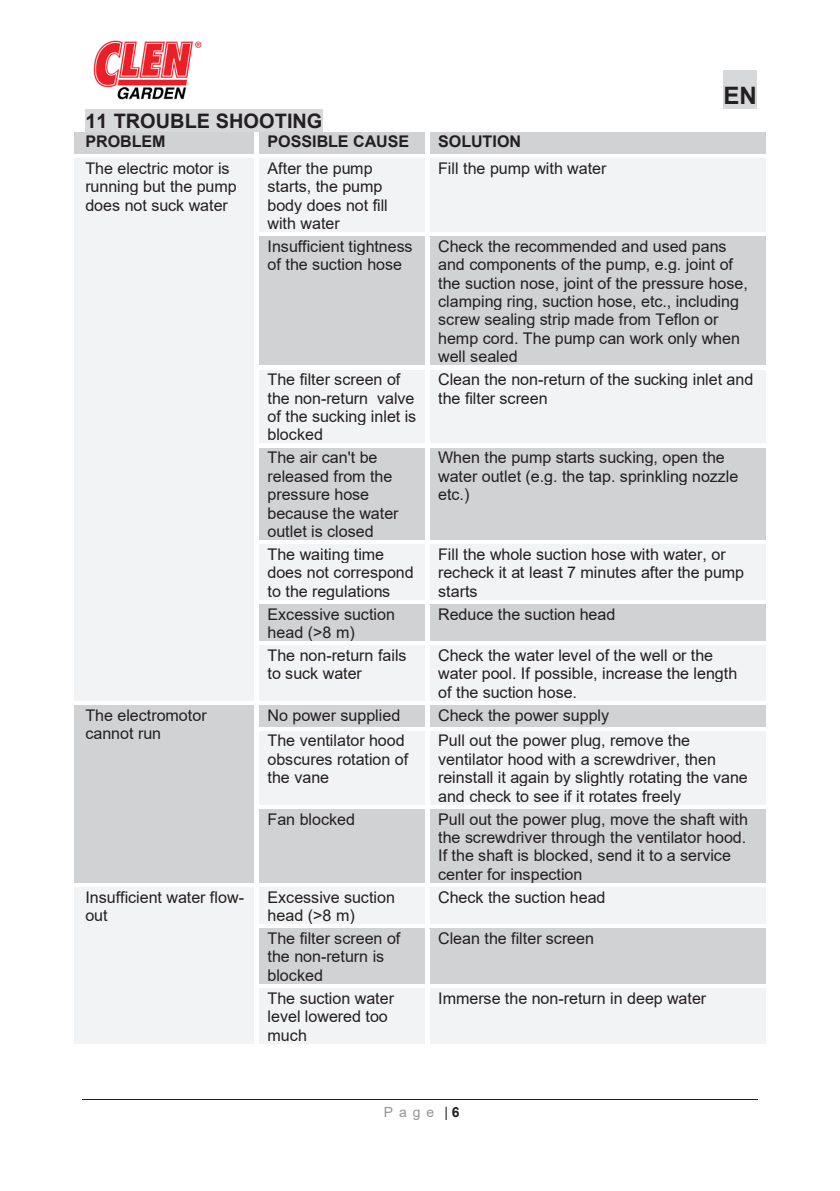
<style>
.page{position:relative;width:840px;height:1191px;background:#fff}
.page>*{position:absolute;margin:0;border:0;box-sizing:border-box;transform-origin:0 0}
.t1{font:700 24px "Arial";color:#231f20}
.t2{font:700 20px "Arial";color:#231f20}
.t3{font:16px/18.4px "Arial";letter-spacing:-.005em;color:#231f20}
.t4{font:700 16px "Arial";color:#231f20}
.t5{font:14px "Arial";color:#939598}
.s1{color:#231f20}
.s2{font-weight:700;color:#231f20}
</style>
<div class="page">
<div style="left:723px;top:71px;width:33px;height:38px;background:#d7d8da"></div>
<hr style="left:82px;top:1099px;width:675px;height:1px;background:#231f20">
<div style="left:85px;top:109px;width:237px;height:23px;background:#d7d8da"></div>
<div style="left:74px;top:132px;width:180px;height:22px;background:#d1d2d4"></div>
<div style="left:259px;top:132px;width:166px;height:22px;background:#d1d2d4"></div>
<div style="left:429px;top:132px;width:336px;height:22px;background:#d1d2d4"></div>
<div style="left:74px;top:159px;width:180px;height:542px;background:#f2f3f4"></div>
<div style="left:259px;top:159px;width:166px;height:73px;background:#f2f3f4"></div>
<div style="left:429px;top:159px;width:336px;height:73px;background:#f2f3f4"></div>
<hr style="left:74px;top:158px;width:180px;height:1px;background:#f2f3f4">
<hr style="left:259px;top:158px;width:166px;height:1px;background:#f2f3f4">
<hr style="left:429px;top:158px;width:336px;height:1px;background:#f2f3f4">
<div style="left:259px;top:237px;width:166px;height:129px;background:#d1d2d4"></div>
<div style="left:429px;top:237px;width:336px;height:129px;background:#d1d2d4"></div>
<hr style="left:259px;top:236px;width:166px;height:1px;background:#d1d2d4">
<hr style="left:429px;top:236px;width:336px;height:1px;background:#d1d2d4">
<div style="left:259px;top:370px;width:166px;height:74px;background:#f2f3f4"></div>
<div style="left:429px;top:370px;width:336px;height:74px;background:#f2f3f4"></div>
<div style="left:259px;top:448px;width:166px;height:92px;background:#d1d2d4"></div>
<div style="left:429px;top:448px;width:336px;height:92px;background:#d1d2d4"></div>
<div style="left:259px;top:545px;width:166px;height:55px;background:#f2f3f4"></div>
<div style="left:429px;top:545px;width:336px;height:55px;background:#f2f3f4"></div>
<hr style="left:259px;top:544px;width:166px;height:1px;background:#f2f3f4">
<hr style="left:429px;top:544px;width:336px;height:1px;background:#f2f3f4">
<div style="left:259px;top:604px;width:166px;height:37px;background:#d1d2d4"></div>
<div style="left:429px;top:604px;width:336px;height:37px;background:#d1d2d4"></div>
<div style="left:259px;top:646px;width:166px;height:55px;background:#f2f3f4"></div>
<div style="left:429px;top:646px;width:336px;height:55px;background:#f2f3f4"></div>
<hr style="left:259px;top:645px;width:166px;height:1px;background:#f2f3f4">
<hr style="left:429px;top:645px;width:336px;height:1px;background:#f2f3f4">
<div style="left:74px;top:706px;width:180px;height:177px;background:#d1d2d4"></div>
<div style="left:259px;top:706px;width:166px;height:21px;background:#d1d2d4"></div>
<div style="left:429px;top:706px;width:336px;height:21px;background:#d1d2d4"></div>
<hr style="left:74px;top:705px;width:180px;height:1px;background:#d1d2d4">
<hr style="left:259px;top:705px;width:166px;height:1px;background:#d1d2d4">
<hr style="left:429px;top:705px;width:336px;height:1px;background:#d1d2d4">
<div style="left:259px;top:731px;width:166px;height:74px;background:#f2f3f4"></div>
<div style="left:429px;top:731px;width:336px;height:74px;background:#f2f3f4"></div>
<div style="left:259px;top:809px;width:166px;height:74px;background:#d1d2d4"></div>
<div style="left:429px;top:809px;width:336px;height:74px;background:#d1d2d4"></div>
<div style="left:74px;top:887px;width:180px;height:156px;background:#f2f3f4"></div>
<div style="left:259px;top:887px;width:166px;height:37px;background:#f2f3f4"></div>
<div style="left:429px;top:887px;width:336px;height:37px;background:#f2f3f4"></div>
<div style="left:259px;top:929px;width:166px;height:55px;background:#d1d2d4"></div>
<div style="left:429px;top:929px;width:336px;height:55px;background:#d1d2d4"></div>
<div style="left:259px;top:988px;width:166px;height:55px;background:#f2f3f4"></div>
<div style="left:429px;top:988px;width:336px;height:55px;background:#f2f3f4"></div>
<img style="left:93px;top:40px;width:109px;height:60px">
<h1 class="t1" style="left:723px;top:79px;width:35px">EN</h1>
<p class="t2" style="left:85px;top:107px;width:238px">11 TROUBLE SHOOTING</p>
<p class="t4" style="left:85px;top:130px;width:82px">PROBLEM</p>
<p class="t4" style="left:267px;top:130px;width:143px">POSSIBLE CAUSE</p>
<p class="t4" style="left:438px;top:130px;width:84px">SOLUTION</p>
<p class="t3" style="left:85px;top:159px;width:153px">The electric motor is running but the pump does not suck water</p>
<p class="t3" style="left:267px;top:159px;width:122px">After the pump starts, the pump body does not fill with water</p>
<p class="t3" style="left:438px;top:159px;width:170px">Fill the pump with water</p>
<p class="t3" style="left:267px;top:237px;width:146px">Insufficient tightness of the suction hose</p>
<p class="t3" style="left:438px;top:237px;width:311px">Check the recommended and used pans and components of the pump, e.g. joint of the suction nose, joint of the pressure hose, clamping ring, suction hose, etc., including screw sealing strip made from Teflon or hemp cord. The pump can work only when well sealed</p>
<p class="t3" style="left:267px;top:370px;width:150px">The filter screen of the non-return valve of the sucking inlet is blocked</p>
<p class="t3" style="left:438px;top:370px;width:316px">Clean the non-return of the sucking inlet and the filter screen</p>
<p class="t3" style="left:267px;top:448px;width:133px">The air can't be released from the pressure hose because the water outlet is closed</p>
<p class="t3" style="left:438px;top:448px;width:302px">When the pump starts sucking, open the water outlet (e.g. the tap. sprinkling nozzle etc.)</p>
<p class="t3" style="left:267px;top:545px;width:148px">The waiting time does not correspond to the regulations</p>
<p class="t3" style="left:438px;top:545px;width:307px">Fill the whole suction hose with water, or recheck it at least 7 minutes after the pump starts</p>
<p class="t3" style="left:267px;top:604px;width:129px">Excessive suction head (&gt;8 m)</p>
<p class="t3" style="left:438px;top:604px;width:179px">Reduce the suction head</p>
<p class="t3" style="left:267px;top:646px;width:140px">The non-return fails to suck water</p>
<p class="t3" style="left:438px;top:646px;width:300px">Check the water level of the well or the water pool. If possible, increase the length of the suction hose.</p>
<p class="t3" style="left:85px;top:705px;width:123px">The electromotor cannot run</p>
<p class="t3" style="left:267px;top:705px;width:134px">No power supplied</p>
<p class="t3" style="left:438px;top:705px;width:172px">Check the power supply</p>
<p class="t3" style="left:267px;top:731px;width:142px">The ventilator hood obscures rotation of the vane</p>
<p class="t3" style="left:438px;top:731px;width:311px">Pull out the power plug, remove the ventilator hood with a screwdriver, then reinstall it again by slightly rotating the vane and check to see if it rotates freely</p>
<p class="t3" style="left:267px;top:809px;width:89px">Fan blocked</p>
<p class="t3" style="left:438px;top:809px;width:311px">Pull out the power plug, move the shaft with the screwdriver through the ventilator hood.<br>If the shaft is blocked, send it to a service center for inspection</p>
<p class="t3" style="left:85px;top:887px;width:160px">Insufficient water flow&shy;out</p>
<p class="t3" style="left:267px;top:887px;width:129px">Excessive suction head (&gt;8 m)</p>
<p class="t3" style="left:438px;top:887px;width:169px">Check the suction head</p>
<p class="t3" style="left:267px;top:929px;width:134px">The filter screen of the non-return is blocked</p>
<p class="t3" style="left:438px;top:929px;width:157px">Clean the filter screen</p>
<p class="t3" style="left:267px;top:988px;width:128px">The suction water level lowered too much</p>
<p class="t3" style="left:438px;top:988px;width:269px">Immerse the non-return in deep water</p>
<p class="t5" style="left:383px;top:1102px;width:77px">Page <span class="s1">|</span><span class="s2">6</span></p>
</div>
